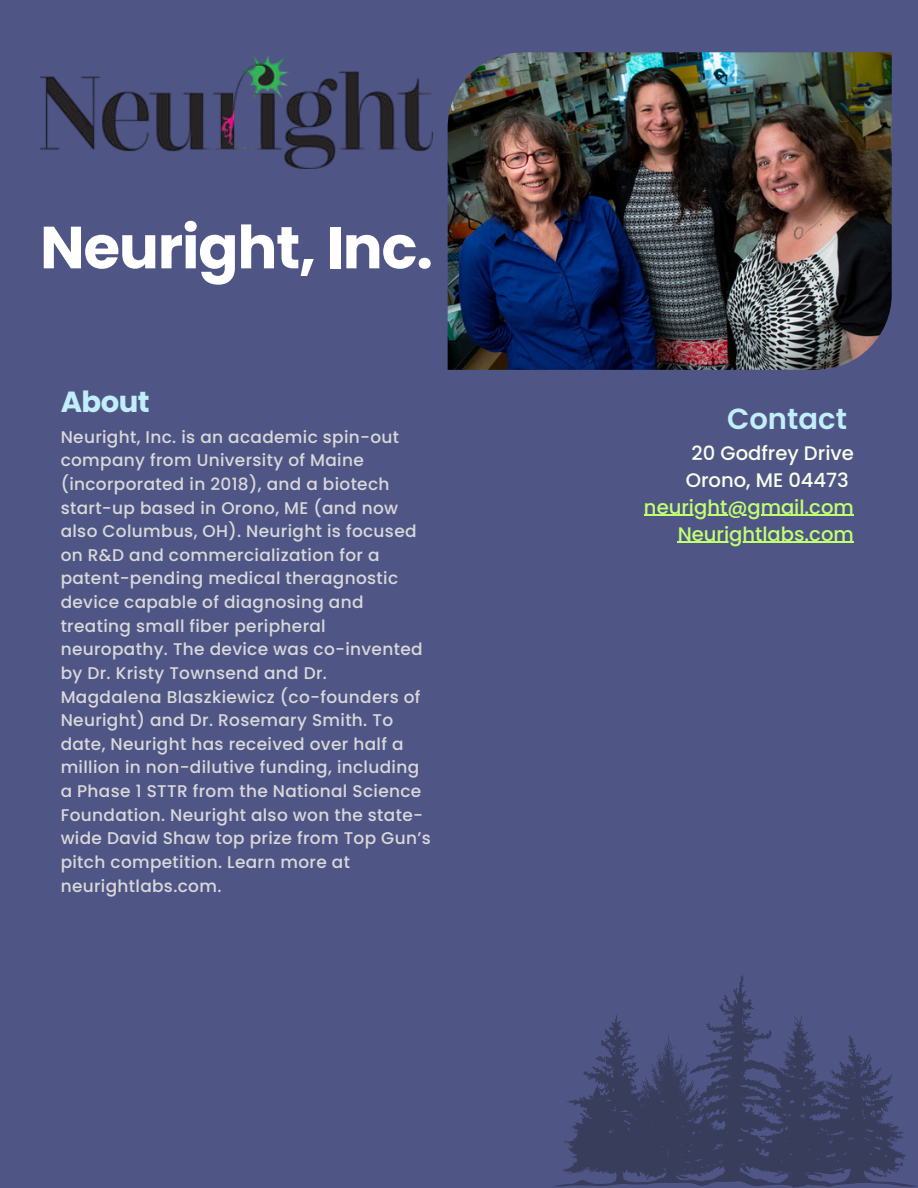
<style>
.page{position:relative;width:918px;height:1188px;background:#4f5686}
.page>*{position:absolute;margin:0;border:0;box-sizing:border-box;transform-origin:0 0}
.t1{font:700 59.4px "Poppins";letter-spacing:-.02em;color:#fff}
.t2{font:600 29.1px "Poppins";color:#c1eff9}
.t3{font:700 29.1px "Poppins";letter-spacing:-.02em;color:#c1eff9}
.t4{font:500 19.5px "Poppins";color:#c1ff72}
.t5{font:500 19.5px "Poppins";color:#f9ffed}
.t6{font:500 16.95px/23.7px "Poppins";letter-spacing:.02em;color:#d9d9d9}
</style>
<div class="page">
<svg style="left:552px;top:975px;width:365px;height:213px"></svg>
<img style="left:40px;top:54px;width:393px;height:115px">
<img style="left:448px;top:52px;width:444px;height:318px">
<hr style="left:644px;top:515px;width:210px;height:1px;background:#c1ff72">
<hr style="left:678px;top:542px;width:176px;height:1px;background:#c1ff72">
<p class="t1" style="left:40px;top:206px;width:394px">Neuright, Inc.</p>
<p class="t3" style="left:61px;top:381px;width:90px">About</p>
<p class="t6" style="left:61px;top:425px;width:372px">Neuright, Inc. is an academic spin-out company from University of Maine (incorporated in 2018), and a biotech start-up based in Orono, ME (and now also Columbus, OH). Neuright is focused on R&amp;D and commercialization for a patent-pending medical theragnostic device capable of diagnosing and treating small fiber peripheral neuropathy. The device was co-invented by Dr. Kristy Townsend and Dr.<br>Magdalena Blaszkiewicz (co-founders of Neuright) and Dr. Rosemary Smith. To date, Neuright has received over half a million in non-dilutive funding, including a Phase 1 STTR from the National Science Foundation. Neuright also won the state&shy;wide David Shaw top prize from Top Gun’s pitch competition. Learn more at neurightlabs.com.</p>
<p class="t2" style="left:727px;top:398px;width:121px">Contact</p>
<p class="t5" style="left:692px;top:439px;width:164px">20 Godfrey Drive</p>
<p class="t5" style="left:686px;top:466px;width:165px">Orono, ME 04473</p>
<p class="t4" style="left:644px;top:493px;width:211px">neuright@gmail.com</p>
<p class="t4" style="left:678px;top:520px;width:178px">Neurightlabs.com</p>
</div>
